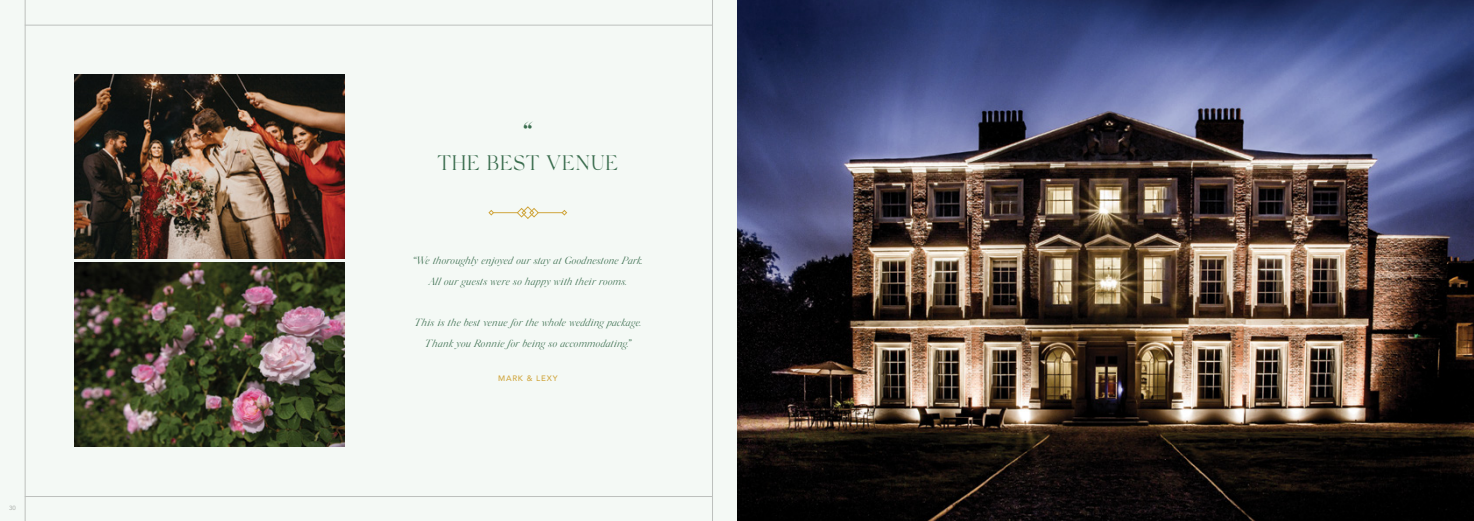
<style>
.page{position:relative;width:1474px;height:521px;background:#fff}
.page>*{position:absolute;margin:0;border:0;box-sizing:border-box;transform-origin:0 0}
.t1{font:italic 600 30.62px "Silk Serif";color:#3a6d4e}
.t2{font:300 21px "Silk Serif";letter-spacing:.02em;color:#3a6d4e}
.t3{font:italic 300 10.5px/21px "Silk Serif";color:#3a6d4e;text-align:center}
.t4{font:500 7.88px "Avenir";letter-spacing:.1em;color:#d0a63e}
.t5{font:500 6.12px "Avenir";color:#b0b4b0}
.s1{font-weight:600}
</style>
<div class="page">
<div style="left:0;top:0;width:737px;height:521px;background:#f4f9f5"></div>
<img style="left:74px;top:74px;width:271px;height:184px">
<img style="left:74px;top:262px;width:271px;height:184px">
<svg style="left:488px;top:206px;width:79px;height:13px"></svg>
<hr style="left:25px;top:0;width:1px;height:521px;background:#bdc0bd">
<hr style="left:712px;top:0;width:1px;height:521px;background:#bdc0bd">
<hr style="left:25px;top:25px;width:687px;height:1px;background:#bdc0bd">
<hr style="left:25px;top:496px;width:687px;height:1px;background:#bdc0bd">
<img style="left:737px;top:0;width:736px;height:521px">
<p class="t5" style="left:9px;top:502px;width:8px">30</p>
<h1 class="t1" style="left:522px;top:115px;width:9px">‘‘</h1>
<h2 class="t2" style="left:437px;top:150px;width:182px">THE BEST VENUE</h2>
<p class="t3" style="left:413px;top:251px;width:230px"><span class="s1">‘‘</span>We thoroughly enjoyed our stay at Goodnestone Park.<br>All our guests were so happy with their rooms.</p>
<p class="t3" style="left:415px;top:312px;width:228px">This is the best venue for the whole wedding package.<br>Thank you Ronnie for being so accommodating.<span class="s1">”</span></p>
<p class="t4" style="left:498px;top:371px;width:61px">MARK &amp; LEXY</p>
</div>
